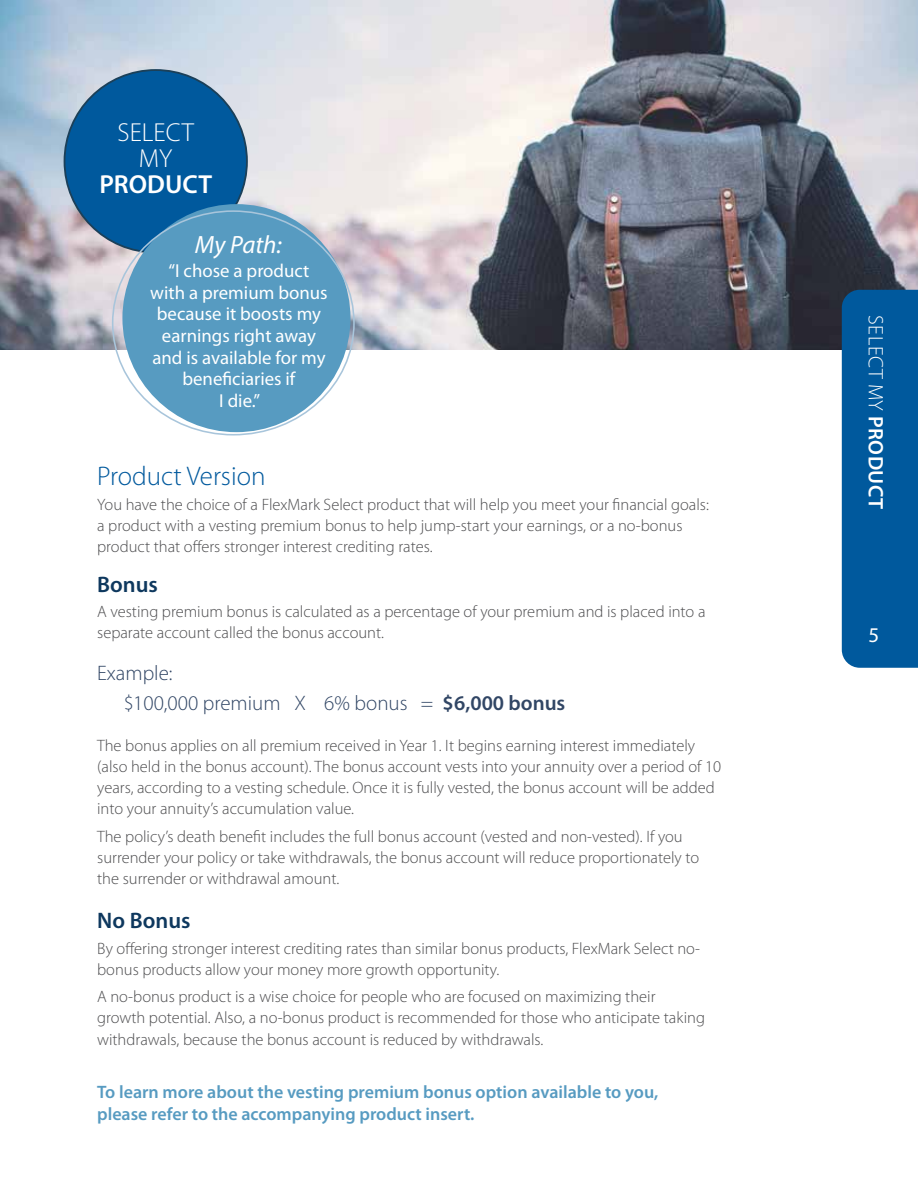
<style>
.page{position:relative;width:918px;height:1188px;background:#fff}
.page>*{position:absolute;margin:0;border:0;box-sizing:border-box;transform-origin:0 0}
.t1{font:300 27px "Myriad Pro";color:#00599d}
.t2{font:300 26.1px/26.1px "Myriad Pro";color:#fff;text-align:center}
.t3{font:600 26.1px "Myriad Pro";color:#fff}
.t4{font:italic 25.05px "Myriad Pro";color:#fff}
.t5{font:600 22.5px "Myriad Pro";color:#0e385e}
.t6{font:300 21px/30px "Myriad Pro";color:#314665}
.t7{font:300 21px "Myriad Pro";letter-spacing:.02em;color:#fff}
.t8{font:21px "Myriad Pro";color:#fff}
.t9{font:18.75px/21.6px "Myriad Pro";color:#fff;text-align:center}
.t10{font:600 18px/21.6px "Myriad Pro";color:#579bc1}
.t11{font:300 16.5px/21px "Myriad Pro";color:#4d4d4f}
.s1{font-weight:600}
</style>
<div class="page">
<img style="left:0;top:0;width:918px;height:350px">
<div style="left:842px;top:290px;width:76px;height:378px;background:#00599d"></div>
<svg style="left:63px;top:68px;width:186px;height:186px;background:#2a70a8"></svg>
<div style="left:122px;top:204px;width:228px;height:228px;background:#579bc1;border-radius:50%"></div>
<h2 class="t2" style="left:118px;top:120px;width:78px">SELECT<br>MY</h2>
<h2 class="t3" style="left:99px;top:170px;width:114px">PRODUCT</h2>
<h3 class="t4" style="left:195px;top:230px;width:89px">My Path:</h3>
<p class="t9" style="left:150px;top:260px;width:179px">“I chose a product with a premium bonus because it boosts my earnings right away and is available for my beneficiaries if<br>I die.”</p>
<h1 class="t1" style="left:97px;top:461px;width:170px">Product Version</h1>
<p class="t11" style="left:97px;top:495px;width:613px">You have the choice of a FlexMark Select product that will help you meet your financial goals: a product with a vesting premium bonus to help jump-start your earnings, or a no-bonus product that offers stronger interest crediting rates.</p>
<h3 class="t5" style="left:97px;top:572px;width:62px">Bonus</h3>
<p class="t11" style="left:97px;top:602px;width:610px">A vesting premium bonus is calculated as a percentage of your premium and is placed into a separate account called the bonus account.</p>
<p class="t6" style="left:124px;top:658px;width:443px;text-indent:-27px">Example:<br>$100,000 premium X 6% bonus = <span class="s1">$6,000 bonus</span></p>
<p class="t11" style="left:97px;top:735px;width:626px">The bonus applies on all premium received in Year 1. It begins earning interest immediately (also held in the bonus account). The bonus account vests into your annuity over a period of 10 years, according to a vesting schedule. Once it is fully vested, the bonus account will be added into your annuity’s accumulation value.</p>
<p class="t11" style="left:97px;top:826px;width:604px">The policy’s death benefit includes the full bonus account (vested and non-vested). If you surrender your policy or take withdrawals, the bonus account will reduce proportionately to the surrender or withdrawal amount.</p>
<h3 class="t5" style="left:97px;top:908px;width:95px">No Bonus</h3>
<p class="t11" style="left:97px;top:938px;width:604px">By offering stronger interest crediting rates than similar bonus products, FlexMark Select no&shy;bonus products allow your money more growth opportunity.</p>
<p class="t11" style="left:97px;top:986px;width:609px">A no-bonus product is a wise choice for people who are focused on maximizing their growth potential. Also, a no-bonus product is recommended for those who anticipate taking withdrawals, because the bonus account is reduced by withdrawals.</p>
<p class="t10" style="left:97px;top:1081px;width:563px">To learn more about the vesting premium bonus option available to you, please refer to the accompanying product insert.</p>
<p class="t7" style="left:887px;top:315px;width:195px;rotate:90deg">SELECT MY <span class="s1">PRODUCT</span></p>
<p class="t8" style="left:868px;top:623px;width:12px">5</p>
</div>
